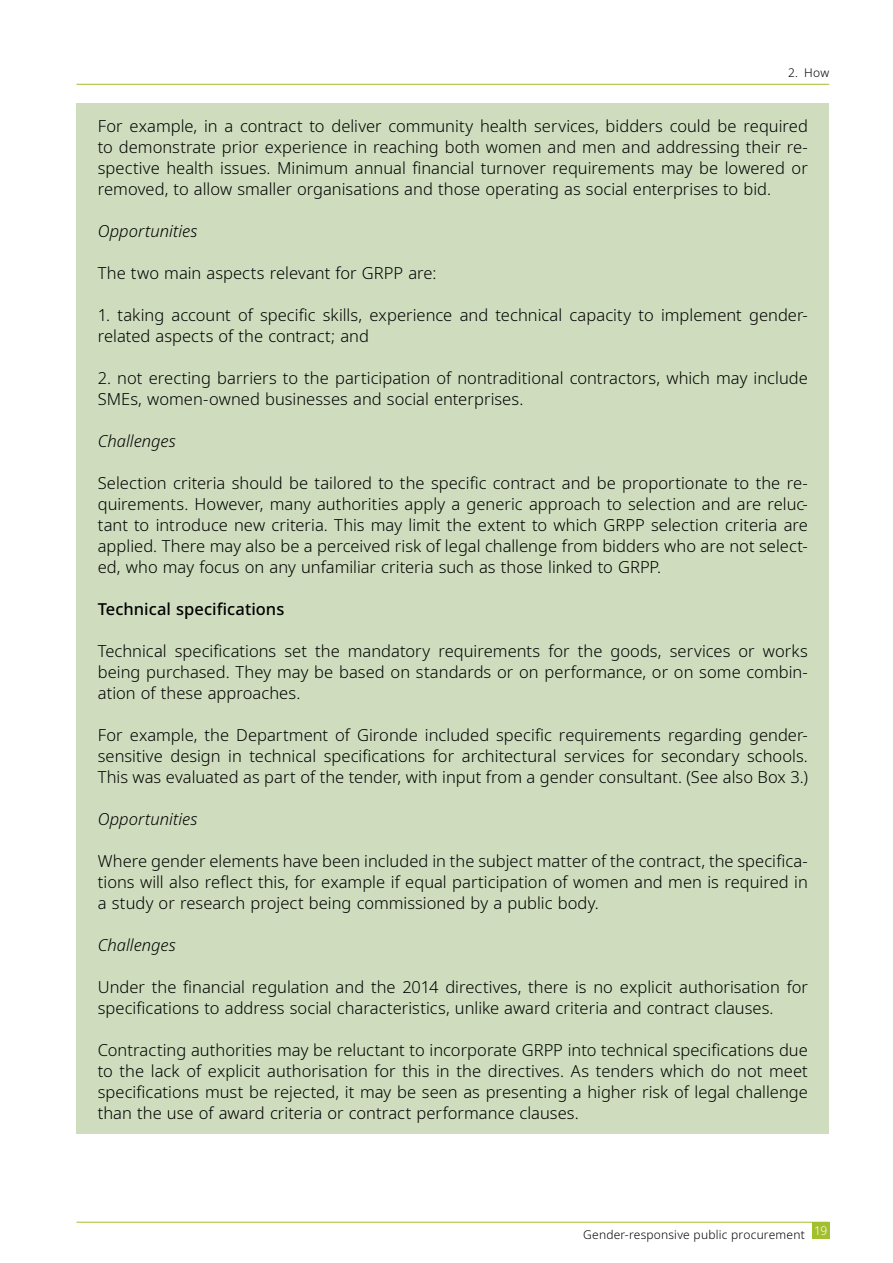
<style>
.page{position:relative;width:893px;height:1263px;background:#fff}
.page>*{position:absolute;margin:0;border:0;box-sizing:border-box;transform-origin:0 0}
.Box{font:300 16.5px/21px "Noto Sans";color:#000;text-align:justify}
.Box-2{font:italic 300 16.5px "Noto Sans";color:#000}
.Box-3{font:500 16.5px "Noto Sans";color:#000}
.t1{font:300 12px "Noto Sans";letter-spacing:.015em;color:#000}
</style>
<div class="page">
<div style="left:812px;top:1222px;width:17px;height:17px;background:#a2c02d"></div>
<hr style="left:77px;top:84px;width:752px;height:1px;background:#a2c02d">
<hr style="left:77px;top:1222px;width:752px;height:1px;background:#a2c02d">
<div style="left:77px;top:103px;width:752px;height:107px;background:#cfddbe"></div>
<div style="left:77px;top:208px;width:752px;height:44px;background:#cfddbe"></div>
<div style="left:77px;top:250px;width:752px;height:44px;background:#cfddbe"></div>
<div style="left:77px;top:292px;width:752px;height:65px;background:#cfddbe"></div>
<div style="left:77px;top:355px;width:752px;height:65px;background:#cfddbe"></div>
<div style="left:77px;top:418px;width:752px;height:44px;background:#cfddbe"></div>
<div style="left:77px;top:460px;width:752px;height:128px;background:#cfddbe"></div>
<div style="left:77px;top:586px;width:752px;height:44px;background:#cfddbe"></div>
<div style="left:77px;top:628px;width:752px;height:86px;background:#cfddbe"></div>
<div style="left:77px;top:712px;width:752px;height:86px;background:#cfddbe"></div>
<div style="left:77px;top:796px;width:752px;height:44px;background:#cfddbe"></div>
<div style="left:77px;top:838px;width:752px;height:86px;background:#cfddbe"></div>
<div style="left:77px;top:922px;width:752px;height:44px;background:#cfddbe"></div>
<div style="left:77px;top:964px;width:752px;height:65px;background:#cfddbe"></div>
<div style="left:77px;top:1027px;width:752px;height:107px;background:#cfddbe"></div>
<p class="t1" style="left:788px;top:64px;width:42px">2. How</p>
<p class="Box" style="left:98px;top:115px;width:712px">For example, in a contract to deliver community health services, bidders could be required to demonstrate prior experience in reaching both women and men and addressing their re&shy;spective health issues. Minimum annual financial turnover requirements may be lowered or removed, to allow smaller organisations and those operating as social enterprises to bid.</p>
<p class="Box-2" style="left:98px;top:219px;width:101px">Opportunities</p>
<p class="Box" style="left:98px;top:262px;width:340px">The two main aspects relevant for GRPP are:</p>
<p class="Box" style="left:98px;top:304px;width:712px">1. taking account of specific skills, experience and technical capacity to implement gender&shy;related aspects of the contract; and</p>
<p class="Box" style="left:98px;top:367px;width:712px">2. not erecting barriers to the participation of nontraditional contractors, which may include<br>SMEs, women-owned businesses and social enterprises.</p>
<p class="Box-2" style="left:98px;top:429px;width:80px">Challenges</p>
<p class="Box" style="left:98px;top:472px;width:712px">Selection criteria should be tailored to the specific contract and be proportionate to the re&shy;quirements. However, many authorities apply a generic approach to selection and are reluc&shy;tant to introduce new criteria. This may limit the extent to which GRPP selection criteria are applied. There may also be a perceived risk of legal challenge from bidders who are not select&shy;ed, who may focus on any unfamiliar criteria such as those linked to GRPP.</p>
<p class="Box-3" style="left:98px;top:597px;width:188px">Technical specifications</p>
<p class="Box" style="left:98px;top:640px;width:712px">Technical specifications set the mandatory requirements for the goods, services or works being purchased. They may be based on standards or on performance, or on some combin&shy;ation of these approaches.</p>
<p class="Box" style="left:98px;top:724px;width:712px">For example, the Department of Gironde included specific requirements regarding gender&shy;sensitive design in technical specifications for architectural services for secondary schools.<br>This was evaluated as part of the tender, with input from a gender consultant. (See also Box 3.)</p>
<p class="Box-2" style="left:98px;top:807px;width:101px">Opportunities</p>
<p class="Box" style="left:98px;top:850px;width:712px">Where gender elements have been included in the subject matter of the contract, the specifica&shy;tions will also reflect this, for example if equal participation of women and men is required in a study or research project being commissioned by a public body.</p>
<p class="Box-2" style="left:98px;top:933px;width:80px">Challenges</p>
<p class="Box" style="left:98px;top:976px;width:712px">Under the financial regulation and the 2014 directives, there is no explicit authorisation for specifications to address social characteristics, unlike award criteria and contract clauses.</p>
<p class="Box" style="left:98px;top:1039px;width:712px">Contracting authorities may be reluctant to incorporate GRPP into technical specifications due to the lack of explicit authorisation for this in the directives. As tenders which do not meet specifications must be rejected, it may be seen as presenting a higher risk of legal challenge than the use of award criteria or contract performance clauses.</p>
<p class="t1" style="left:583px;top:1226px;width:245px">Gender-responsive public procurement <sup>19</sup></p>
</div>
